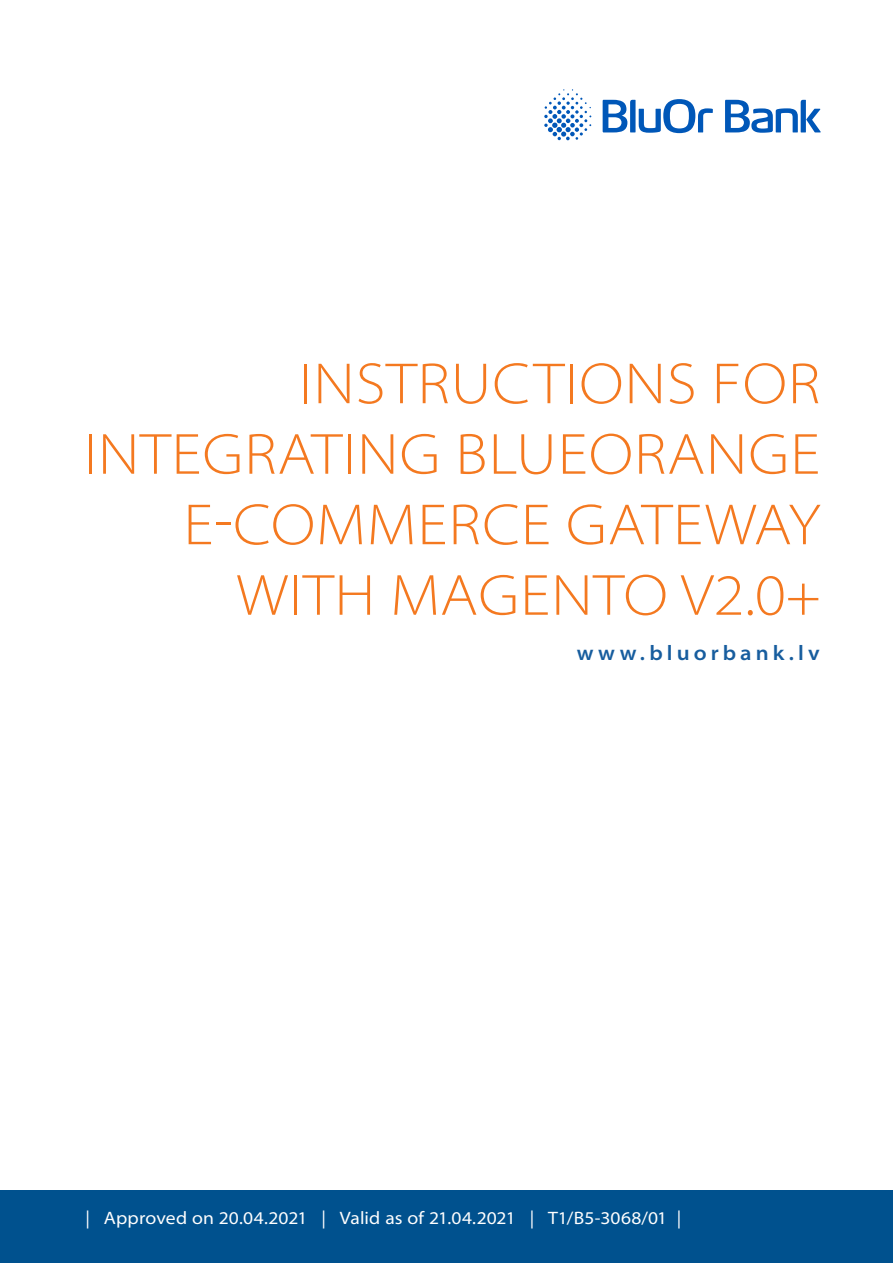
<style>
.page{position:relative;width:893px;height:1263px;background:#fff}
.page>*{position:absolute;margin:0;border:0;box-sizing:border-box;transform-origin:0 0}
.LIELAIS_VIRSRAKSTS{font:300 semi-expanded 58.5px/70.5px "Myriad Pro";letter-spacing:.02em;color:#f47920;text-align:right}
.MAJASLAPA{font:600 semi-expanded 21px "Myriad Pro";letter-spacing:.195em;color:#175d9e}
.VĀKA_FUTERIS{font:semi-expanded 18px "Myriad Pro";letter-spacing:.005em;color:#fff}
</style>
<div class="page">
<div style="left:0;top:1191px;width:893px;height:72px;background:#00518e"></div>
<svg style="left:544px;top:89px;width:47px;height:51px"></svg>
<svg style="left:603px;top:99px;width:110px;height:34px"></svg>
<svg style="left:725px;top:100px;width:96px;height:33px"></svg>
<p class="LIELAIS_VIRSRAKSTS" style="left:84px;top:349px;width:738px">INSTRUCTIONS FOR<br>INTEGRATING BLUEORANGE<br>E-COMMERCE GATEWAY<br>WITH MAGENTO V2.0+</p>
<p class="MAJASLAPA" style="left:577px;top:641px;width:244px">www.bluorbank.lv</p>
<p class="VĀKA_FUTERIS" style="left:85px;top:1208px;width:597px">| Approved on 20.04.2021 | Valid as of 21.04.2021 | T1/B5-3068/01 |</p>
</div>
